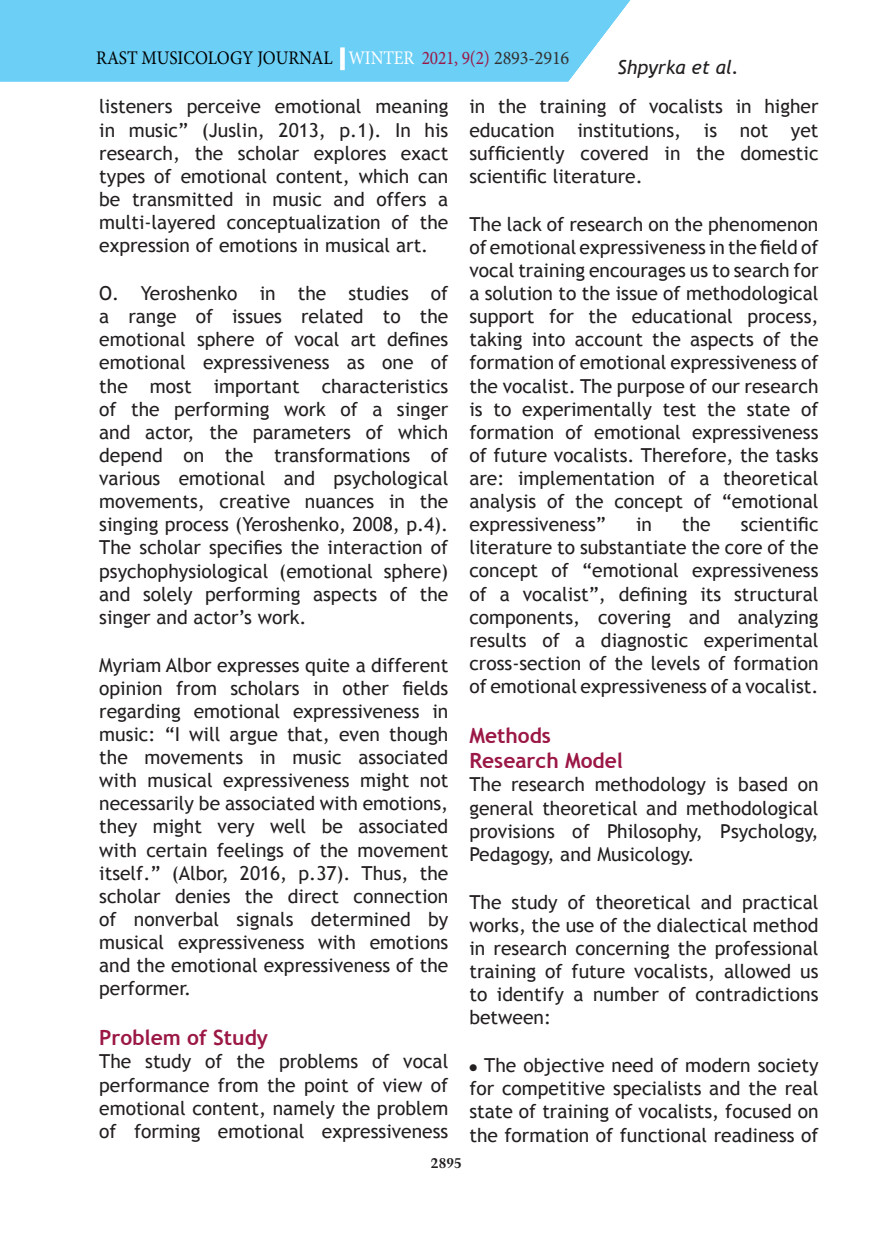
<style>
.page{position:relative;width:893px;height:1241px;background:#fff}
.page>*{position:absolute;margin:0;border:0;box-sizing:border-box;transform-origin:0 0}
.t1{font:700 21px/25.2px "Trebuchet MS";color:#9b1746}
.t2{font:19.25px/23.1px "Trebuchet MS";color:#231f20;text-align:justify}
.t3{font:19.25px "Minion Pro";color:#000;scale:.9 1}
.t4{font:19.25px "Minion Pro";color:#000}
.t5{font:italic 19.25px "Trebuchet MS";color:#231f20}
.t6{font:19.25px "Minion Pro";color:#9b1746;scale:.9 1}
.t7{font:700 14px "Trump Mediaeval";color:#231f20}
.s1{color:#fff}
.s2{color:#9b1746}
.s3{color:#333233}
</style>
<div class="page">
<div style="left:0;top:0;width:630px;height:81px;background:#6bcff6"></div>
<div style="left:340px;top:47px;width:5px;height:23px;border:4px solid #fff"></div>
<p class="t4" style="left:122px;top:45px;width:438px">ST MÜZİKOLOJİ DERGİSİ <span class="s1">| KIŞ</span> <span class="s2">2021, 9(2)</span> <span class="s3">2805-2822</span></p>
<p class="t3" style="left:96px;top:45px;width:527px">RAST MUSICOLOGY JOURNAL <span class="s1">| WINTER</span> <span class="s2">2021, 9(2)</span> <span class="s3">2893-2916</span></p>
<p class="t6" style="left:476px;top:45px;width:11px">2</p>
<p class="t5" style="left:618px;top:56px;width:123px">Shpyrka et al.</p>
<p class="t2" style="left:99px;top:95px;width:351px">listeners perceive emotional meaning in music” (Juslin, 2013, p.1). In his research, the scholar explores exact types of emotional content, which can be transmitted in music and offers a multi-layered conceptualization of the expression of emotions in musical art.</p>
<p class="t2" style="left:99px;top:282px;width:351px">O. Yeroshenko in the studies of a range of issues related to the emotional sphere of vocal art defines emotional expressiveness as one of the most important characteristics of the performing work of a singer and actor, the parameters of which depend on the transformations of various emotional and psychological movements, creative nuances in the singing process (Yeroshenko, 2008, p.4).<br>The scholar specifies the interaction of psychophysiological (emotional sphere) and solely performing aspects of the singer and actor’s work.</p>
<p class="t2" style="left:99px;top:653px;width:351px">Myriam Albor expresses quite a different opinion from scholars in other fields regarding emotional expressiveness in music: “I will argue that, even though the movements in music associated with musical expressiveness might not necessarily be associated with emotions, they might very well be associated with certain feelings of the movement itself.” (Albor, 2016, p.37). Thus, the scholar denies the direct connection of nonverbal signals determined by musical expressiveness with emotions and the emotional expressiveness of the performer.</p>
<p class="t1" style="left:99px;top:1025px;width:170px">Problem of Study</p>
<p class="t2" style="left:99px;top:1050px;width:351px">The study of the problems of vocal performance from the point of view of emotional content, namely the problem of forming emotional expressiveness</p>
<p class="t7" style="left:431px;top:1153px;width:33px">2895</p>
<p class="t2" style="left:469px;top:95px;width:351px">in the training of vocalists in higher education institutions, is not yet sufficiently covered in the domestic scientific literature.</p>
<p class="t2" style="left:469px;top:212px;width:351px">The lack of research on the phenomenon of emotional expressiveness in the field of vocal training encourages us to search for a solution to the issue of methodological support for the educational process, taking into account the aspects of the formation of emotional expressiveness of the vocalist. The purpose of our research is to experimentally test the state of formation of emotional expressiveness of future vocalists. Therefore, the tasks are: implementation of a theoretical analysis of the concept of “emotional expressiveness”</p>
<p class="t2" style="left:469px;top:513px;width:351px;text-indent:272px">scientific literature to substantiate the core of the concept of “emotional expressiveness of a vocalist”, defining its structural components, covering and analyzing results of a diagnostic experimental cross-section of the levels of formation of emotional expressiveness of a vocalist.</p>
<p class="t1" style="left:469px;top:723px;width:155px">Methods<br>Research Model</p>
<p class="t2" style="left:469px;top:773px;width:351px">The research methodology is based on general theoretical and methodological provisions of Philosophy, Psychology, Pedagogy, and Musicology.</p>
<p class="t2" style="left:469px;top:890px;width:351px">The study of theoretical and practical works, the use of the dialectical method in research concerning the professional training of future vocalists, allowed us to identify a number of contradictions between:</p>
<p class="t2" style="left:469px;top:1053px;width:351px">● The objective need of modern society for competitive specialists and the real state of training of vocalists, focused on the formation of functional readiness of</p>
<p class="t2" style="left:636px;top:513px;width:17px">in</p>
<p class="t2" style="left:682px;top:513px;width:30px">the</p>
</div>
